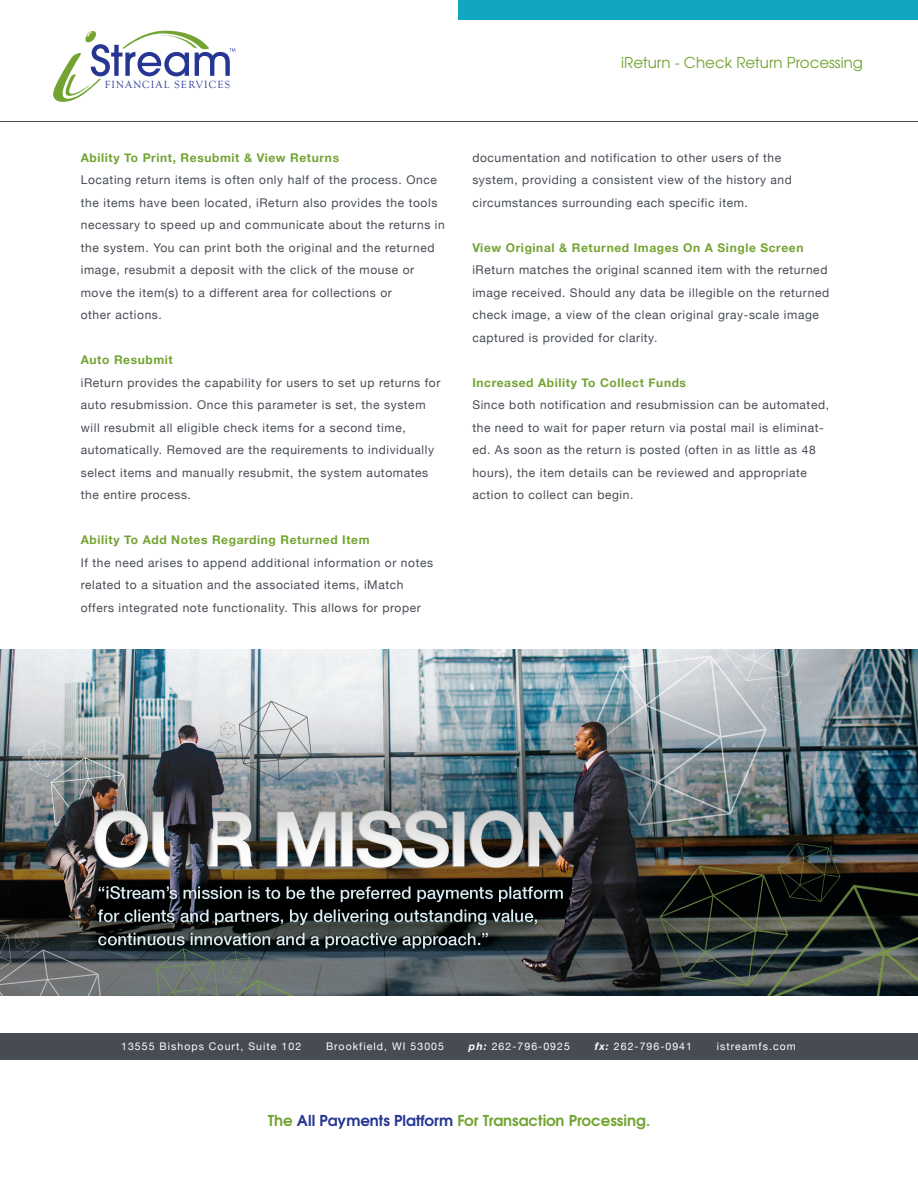
<style>
.page{position:relative;width:918px;height:1188px;background:#fff}
.page>*{position:absolute;margin:0;border:0;box-sizing:border-box;transform-origin:0 0}
.t1{font:700 15px "Te X Gyre Adventor";color:#73a432}
.t2{font:15px "Te X Gyre Adventor";color:#73a432}
.t3{font:12px/22.5px "Helvetica Neue";letter-spacing:.05em;color:#464b54}
.t4{font:700 12px "Helvetica Neue";letter-spacing:.05em;color:#73a432}
.t5{font:10.65px "Goudy Old Style T";letter-spacing:.105em;color:#263692}
.t6{font:10.5px "Helvetica Neue";letter-spacing:.1em;color:#fff}
.s1{font-weight:700;font-style:italic}
.s2{color:#263692}
</style>
<div class="page">
<svg style="left:53px;top:30px;width:182px;height:72px"></svg>
<div style="left:458px;top:0;width:460px;height:20px;background:#11a7c3"></div>
<img style="left:0;top:650px;width:918px;height:345px">
<hr style="left:0;top:121px;width:918px;height:1px;background:#464b54">
<div style="left:0;top:1033px;width:918px;height:27px;background:#464b54"></div>
<p class="t5" style="left:105px;top:79px;width:127px">FINANCIAL SERVICES</p>
<p class="t4" style="left:81px;top:148px;width:260px">Ability To Print, Resubmit &amp; View Returns</p>
<p class="t3" style="left:81px;top:169px;width:366px">Locating return items is often only half of the process. Once the items have been located, iReturn also provides the tools necessary to speed up and communicate about the returns in the system. You can print both the original and the returned image, resubmit a deposit with the click of the mouse or move the item(s) to a different area for collections or<br>other actions.</p>
<p class="t4" style="left:81px;top:350px;width:94px">Auto Resubmit</p>
<p class="t3" style="left:81px;top:372px;width:361px">iReturn provides the capability for users to set up returns for auto resubmission. Once this parameter is set, the system will resubmit all eligible check items for a second time, automatically. Removed are the requirements to individually select items and manually resubmit, the system automates the entire process.</p>
<p class="t4" style="left:81px;top:530px;width:290px">Ability To Add Notes Regarding Returned Item</p>
<p class="t3" style="left:81px;top:552px;width:354px">If the need arises to append additional information or notes related to a situation and the associated items, iMatch offers integrated note functionality. This allows for proper</p>
<p class="t2" style="left:621px;top:50px;width:243px">iReturn - Check Return Processing</p>
<p class="t3" style="left:472px;top:147px;width:321px">documentation and notification to other users of the system, providing a consistent view of the history and circumstances surrounding each specific item.</p>
<p class="t4" style="left:472px;top:238px;width:333px">View Original &amp; Returned Images On A Single Screen</p>
<p class="t3" style="left:472px;top:259px;width:358px">iReturn matches the original scanned item with the returned image received. Should any data be illegible on the returned check image, a view of the clean original gray-scale image captured is provided for clarity.</p>
<p class="t4" style="left:472px;top:373px;width:215px">Increased Ability To Collect Funds</p>
<p class="t3" style="left:472px;top:394px;width:358px">Since both notification and resubmission can be automated, the need to wait for paper return via postal mail is eliminat&shy;ed. As soon as the return is posted (often in as little as 48 hours), the item details can be reviewed and appropriate action to collect can begin.</p>
<p class="t6" style="left:121px;top:1039px;width:182px">13555 Bishops Court, Suite 102</p>
<p class="t6" style="left:326px;top:1039px;width:119px">Brookfield, WI 53005</p>
<p class="t6" style="left:469px;top:1039px;width:102px"><span class="s1">ph:</span> 262-796-0925</p>
<p class="t6" style="left:595px;top:1039px;width:99px"><span class="s1">fx:</span> 262-796-0941</p>
<p class="t6" style="left:717px;top:1039px;width:80px">istreamfs.com</p>
<p class="t1" style="left:268px;top:1107px;width:384px">The <span class="s2">All Payments Platform</span> For Transaction Processing.</p>
</div>
